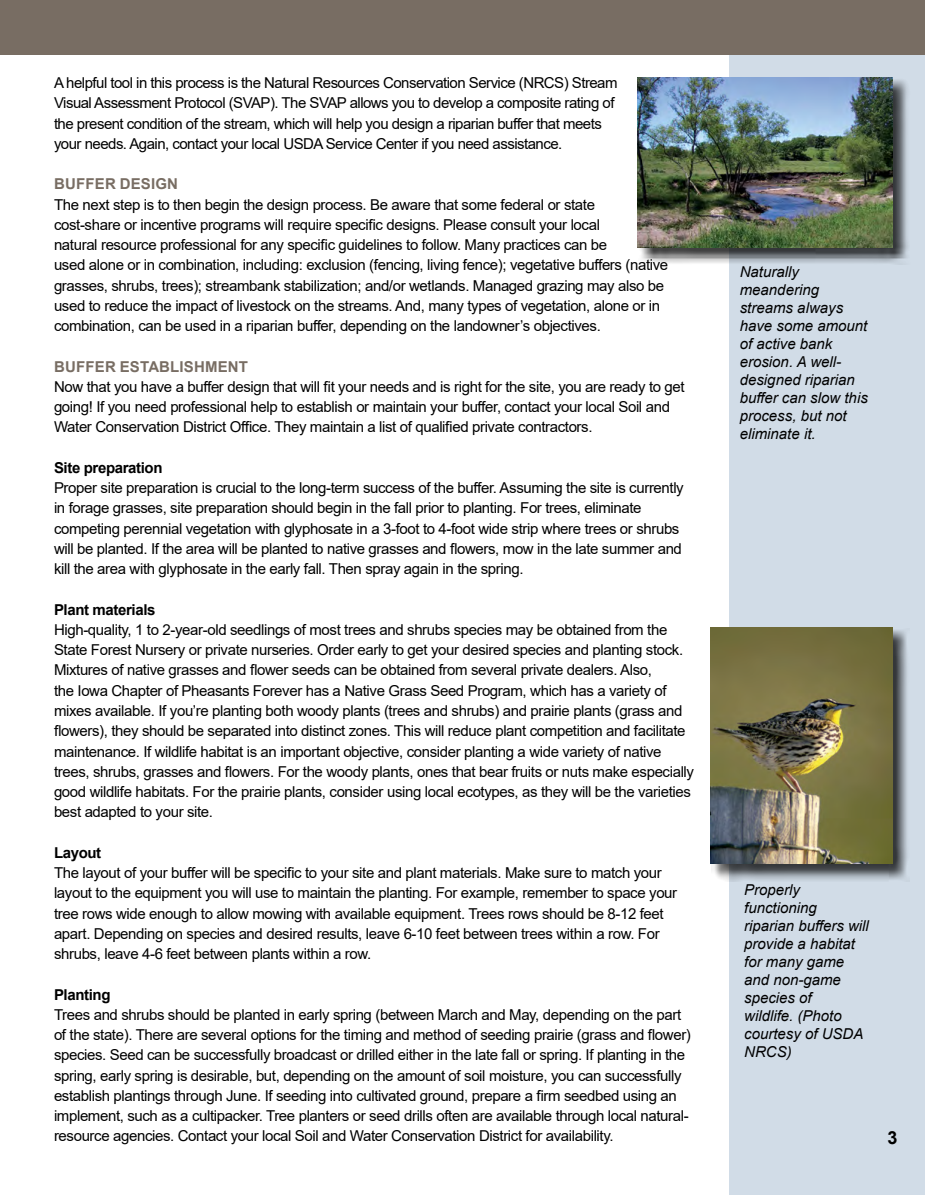
<style>
.page{position:relative;width:925px;height:1195px;background:#fff}
.page>*{position:absolute;margin:0;border:0;box-sizing:border-box;transform-origin:0 0}
.t1{font:700 18px "Arial";color:#000}
.Body_copy{font:15px/20.2px "Arial";letter-spacing:-.025em;color:#000}
.Sidebar{font:italic 15px/18px "Arial";color:#000}
.Subhead4{font:700 15px "Arial";letter-spacing:-.025em;color:#000}
.Subhead3{font:700 15px "Arial";letter-spacing:.01em;color:#786d63}
</style>
<div class="page">
<div style="left:729px;top:11px;width:196px;height:1184px;background:#d1dce7"></div>
<div style="left:0;top:0;width:925px;height:54px;background:#786d63"></div>
<div style="left:638px;top:77px;width:272px;height:188px;background:#000;opacity:.75"></div>
<img style="left:638px;top:77px;width:254px;height:170px">
<div style="left:711px;top:628px;width:199px;height:253px;background:#000;opacity:.75"></div>
<img style="left:711px;top:627px;width:181px;height:236px">
<p class="Body_copy" style="left:54px;top:73px;width:565px">A helpful tool in this process is the Natural Resources Conservation Service (NRCS) Stream Visual Assessment Protocol (SVAP). The SVAP allows you to develop a composite rating of the present condition of the stream, which will help you design a riparian buffer that meets your needs. Again, contact your local USDA Service Center if you need assistance.</p>
<h4 class="Subhead3" style="left:54px;top:174px;width:125px">BUFFER DESIGN</h4>
<p class="Body_copy" style="left:54px;top:194px;width:616px">The next step is to then begin the design process. Be aware that some federal or state<br>cost-share or incentive programs will require specific designs. Please consult your local<br>natural resource professional for any specific guidelines to follow. Many practices can be<br>used alone or in combination, including: exclusion (fencing, living fence); vegetative buffers (native grasses, shrubs, trees); streambank stabilization; and/or wetlands. Managed grazing may also be used to reduce the impact of livestock on the streams. And, many types of vegetation, alone or in combination, can be used in a riparian buffer, depending on the landowner’s objectives.</p>
<h4 class="Subhead3" style="left:54px;top:356px;width:195px">BUFFER ESTABLISHMENT</h4>
<p class="Body_copy" style="left:54px;top:376px;width:632px">Now that you have a buffer design that will fit your needs and is right for the site, you are ready to get going! If you need professional help to establish or maintain your buffer, contact your local Soil and<br>Water Conservation District Office. They maintain a list of qualified private contractors.</p>
<h5 class="Subhead4" style="left:54px;top:457px;width:110px">Site preparation</h5>
<p class="Body_copy" style="left:54px;top:478px;width:631px">Proper site preparation is crucial to the long-term success of the buffer. Assuming the site is currently in forage grasses, site preparation should begin in the fall prior to planting. For trees, eliminate competing perennial vegetation with glyphosate in a 3-foot to 4-foot wide strip where trees or shrubs will be planted. If the area will be planted to native grasses and flowers, mow in the late summer and kill the area with glyphosate in the early fall. Then spray again in the spring.</p>
<h5 class="Subhead4" style="left:54px;top:599px;width:103px">Plant materials</h5>
<p class="Body_copy" style="left:54px;top:619px;width:641px">High-quality, 1 to 2-year-old seedlings of most trees and shrubs species may be obtained from the State Forest Nursery or private nurseries. Order early to get your desired species and planting stock.<br>Mixtures of native grasses and flower seeds can be obtained from several private dealers. Also,<br>the Iowa Chapter of Pheasants Forever has a Native Grass Seed Program, which has a variety of mixes available. If you’re planting both woody plants (trees and shrubs) and prairie plants (grass and flowers), they should be separated into distinct zones. This will reduce plant competition and facilitate maintenance. If wildlife habitat is an important objective, consider planting a wide variety of native trees, shrubs, grasses and flowers. For the woody plants, ones that bear fruits or nuts make especially good wildlife habitats. For the prairie plants, consider using local ecotypes, as they will be the varieties best adapted to your site.</p>
<h5 class="Subhead4" style="left:54px;top:842px;width:49px">Layout</h5>
<p class="Body_copy" style="left:54px;top:862px;width:625px">The layout of your buffer will be specific to your site and plant materials. Make sure to match your layout to the equipment you will use to maintain the planting. For example, remember to space your tree rows wide enough to allow mowing with available equipment. Trees rows should be 8-12 feet apart. Depending on species and desired results, leave 6-10 feet between trees within a row. For shrubs, leave 4-6 feet between plants within a row.</p>
<h5 class="Subhead4" style="left:54px;top:984px;width:58px">Planting</h5>
<p class="Body_copy" style="left:54px;top:1004px;width:638px">Trees and shrubs should be planted in early spring (between March and May, depending on the part of the state). There are several options for the timing and method of seeding prairie (grass and flower) species. Seed can be successfully broadcast or drilled either in the late fall or spring. If planting in the spring, early spring is desirable, but, depending on the amount of soil moisture, you can successfully establish plantings through June. If seeding into cultivated ground, prepare a firm seedbed using an implement, such as a cultipacker. Tree planters or seed drills often are available through local natural&shy;resource agencies. Contact your local Soil and Water Conservation District for availability.</p>
<p class="Sidebar" style="left:740px;top:263px;width:129px">Naturally meandering streams always have some amount of active bank erosion. A well&shy;designed riparian buffer can slow this process, but not eliminate it.</p>
<p class="Sidebar" style="left:744px;top:881px;width:126px">Properly functioning riparian buffers will provide a habitat for many game and non-game species of<br>wildlife. (Photo courtesy of USDA<br>NRCS)</p>
<p class="t1" style="left:887px;top:1125px;width:12px">3</p>
</div>
